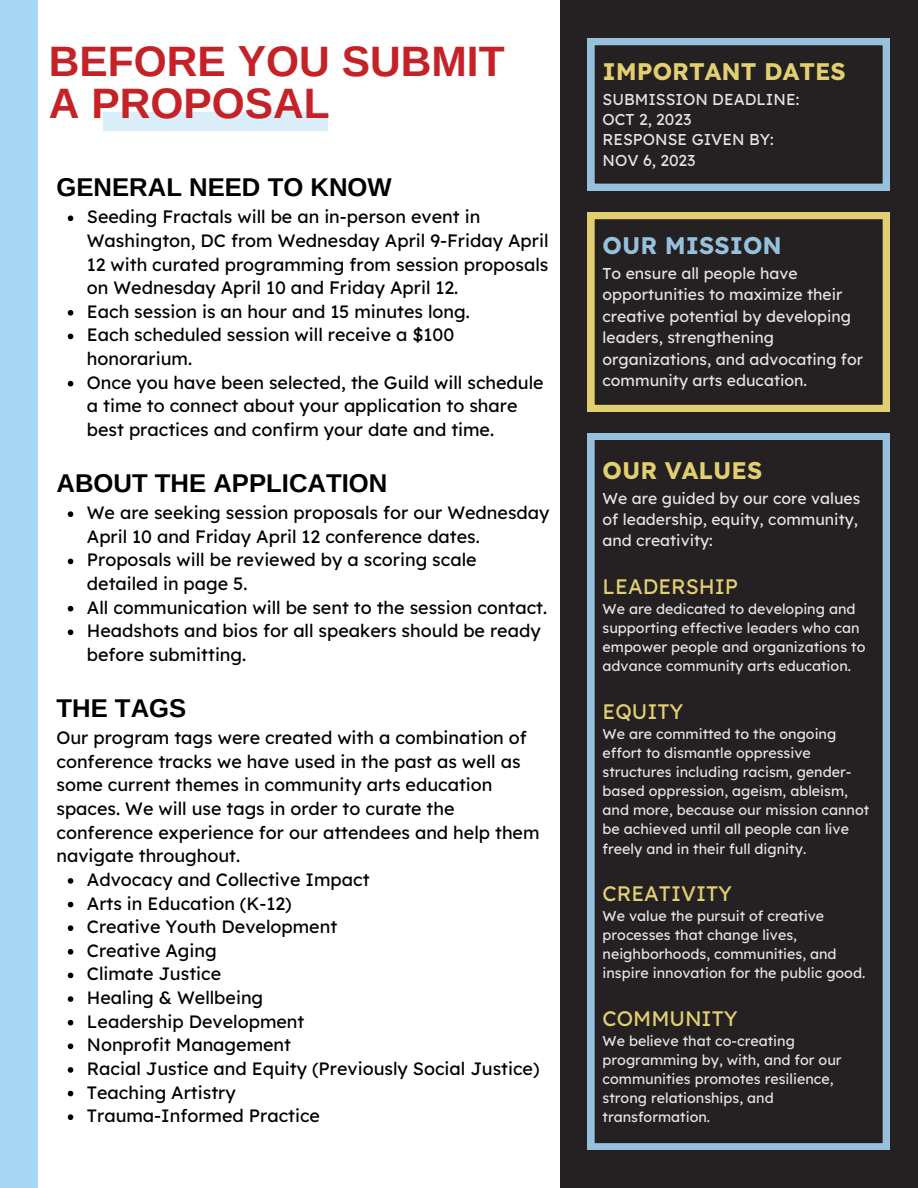
<style>
.page{position:relative;width:918px;height:1188px;background:#a6d7f5}
.page>*{position:absolute;margin:0;border:0;box-sizing:border-box;transform-origin:0 0}
.t1{font:700 42.6px "Arimo";color:#c52227}
.t2{font:700 25.65px "Arimo";color:#000}
.t3{font:700 24px "Lexend";color:#fce87c}
.t4{font:700 24px "Lexend";color:#a6d7f5}
.t5{font:21px "Lexend";color:#fce87c}
.t6{font:17.85px/23.7px "Lexend";color:#000}
.t7{font:15.75px/21.3px "Lexend";color:#fff}
.t8{font:14.25px/19.2px "Lexend";color:#fff}
</style>
<div class="page">
<div style="left:39px;top:0;width:879px;height:1188px;background:#fff"></div>
<div style="left:560px;top:0;width:358px;height:1188px;background:#252021"></div>
<svg style="left:588px;top:212px;width:301px;height:200px"></svg>
<svg style="left:588px;top:433px;width:301px;height:717px"></svg>
<svg style="left:68px;top:215px;width:5px;height:6px"></svg>
<svg style="left:68px;top:310px;width:5px;height:6px"></svg>
<svg style="left:68px;top:334px;width:5px;height:5px"></svg>
<svg style="left:68px;top:381px;width:5px;height:5px"></svg>
<svg style="left:68px;top:511px;width:5px;height:6px"></svg>
<svg style="left:68px;top:559px;width:5px;height:5px"></svg>
<svg style="left:68px;top:606px;width:5px;height:5px"></svg>
<svg style="left:68px;top:629px;width:5px;height:6px"></svg>
<svg style="left:68px;top:878px;width:5px;height:6px"></svg>
<svg style="left:68px;top:902px;width:5px;height:5px"></svg>
<svg style="left:68px;top:925px;width:5px;height:6px"></svg>
<svg style="left:68px;top:949px;width:5px;height:6px"></svg>
<svg style="left:68px;top:973px;width:5px;height:5px"></svg>
<svg style="left:68px;top:996px;width:5px;height:6px"></svg>
<svg style="left:68px;top:1020px;width:5px;height:5px"></svg>
<svg style="left:68px;top:1043px;width:5px;height:6px"></svg>
<svg style="left:68px;top:1067px;width:5px;height:6px"></svg>
<svg style="left:68px;top:1091px;width:5px;height:5px"></svg>
<svg style="left:68px;top:1114px;width:5px;height:6px"></svg>
<svg style="left:588px;top:38px;width:301px;height:152px"></svg>
<div style="left:103px;top:112px;width:225px;height:19px;background:#daeefa"></div>
<p class="t1" style="left:49px;top:38px;width:457px">BEFORE YOU SUBMIT</p>
<p class="t1" style="left:49px;top:80px;width:283px">A PROPOSAL</p>
<p class="t2" style="left:56px;top:173px;width:337px">GENERAL NEED TO KNOW</p>
<p class="t6" style="left:87px;top:205px;width:463px">Seeding Fractals will be an in-person event in Washington, DC from Wednesday April 9-Friday April 12 with curated programming from session proposals on Wednesday April 10 and Friday April 12.</p>
<p class="t6" style="left:87px;top:299px;width:385px">Each session is an hour and 15 minutes long.</p>
<p class="t6" style="left:87px;top:323px;width:369px">Each scheduled session will receive a $100 honorarium.</p>
<p class="t6" style="left:87px;top:370px;width:458px">Once you have been selected, the Guild will schedule a time to connect about your application to share best practices and confirm your date and time.</p>
<p class="t2" style="left:56px;top:469px;width:333px">ABOUT THE APPLICATION</p>
<p class="t6" style="left:87px;top:501px;width:464px">We are seeking session proposals for our Wednesday<br>April 10 and Friday April 12 conference dates.</p>
<p class="t6" style="left:87px;top:548px;width:391px">Proposals will be reviewed by a scoring scale detailed in page 5.</p>
<p class="t6" style="left:87px;top:595px;width:462px">All communication will be sent to the session contact.</p>
<p class="t6" style="left:87px;top:619px;width:455px">Headshots and bios for all speakers should be ready before submitting.</p>
<p class="t2" style="left:56px;top:694px;width:131px">THE TAGS</p>
<p class="t6" style="left:56px;top:726px;width:485px">Our program tags were created with a combination of conference tracks we have used in the past as well as some current themes in community arts education spaces. We will use tags in order to curate the conference experience for our attendees and help them navigate throughout.</p>
<p class="t6" style="left:87px;top:867px;width:284px">Advocacy and Collective Impact</p>
<p class="t6" style="left:87px;top:891px;width:206px">Arts in Education (K-12)</p>
<p class="t6" style="left:87px;top:915px;width:252px">Creative Youth Development</p>
<p class="t6" style="left:87px;top:938px;width:131px">Creative Aging</p>
<p class="t6" style="left:87px;top:962px;width:136px">Climate Justice</p>
<p class="t6" style="left:87px;top:986px;width:178px">Healing &amp; Wellbeing</p>
<p class="t6" style="left:87px;top:1009px;width:219px">Leadership Development</p>
<p class="t6" style="left:87px;top:1033px;width:206px">Nonprofit Management</p>
<p class="t6" style="left:87px;top:1056px;width:454px">Racial Justice and Equity (Previously Social Justice)</p>
<p class="t6" style="left:87px;top:1080px;width:150px">Teaching Artistry</p>
<p class="t6" style="left:87px;top:1104px;width:235px">Trauma-Informed Practice</p>
<h3 class="t3" style="left:603px;top:56px;width:245px">IMPORTANT DATES</h3>
<p class="t7" style="left:603px;top:89px;width:198px;line-height:20.2px">SUBMISSION DEADLINE:<br>OCT 2, 2023<br>RESPONSE GIVEN BY:<br>NOV 6, 2023</p>
<h3 class="t4" style="left:603px;top:230px;width:181px">OUR MISSION</h3>
<p class="t7" style="left:603px;top:263px;width:262px">To ensure all people have opportunities to maximize their creative potential by developing leaders, strengthening organizations, and advocating for community arts education.</p>
<h3 class="t3" style="left:603px;top:455px;width:161px">OUR VALUES</h3>
<p class="t7" style="left:603px;top:487px;width:259px">We are guided by our core values of leadership, equity, community, and creativity:</p>
<p class="t5" style="left:603px;top:573px;width:137px">LEADERSHIP</p>
<p class="t8" style="left:603px;top:599px;width:264px">We are dedicated to developing and supporting effective leaders who can empower people and organizations to advance community arts education.</p>
<p class="t5" style="left:603px;top:698px;width:82px">EQUITY</p>
<p class="t8" style="left:603px;top:724px;width:268px">We are committed to the ongoing effort to dismantle oppressive structures including racism, gender&shy;based oppression, ageism, ableism, and more, because our mission cannot be achieved until all people can live freely and in their full dignity.</p>
<p class="t5" style="left:603px;top:880px;width:131px">CREATIVITY</p>
<p class="t8" style="left:603px;top:906px;width:264px">We value the pursuit of creative processes that change lives, neighborhoods, communities, and inspire innovation for the public good.</p>
<p class="t5" style="left:603px;top:1005px;width:137px">COMMUNITY</p>
<p class="t8" style="left:603px;top:1031px;width:241px">We believe that co-creating programming by, with, and for our communities promotes resilience, strong relationships, and transformation.</p>
</div>
